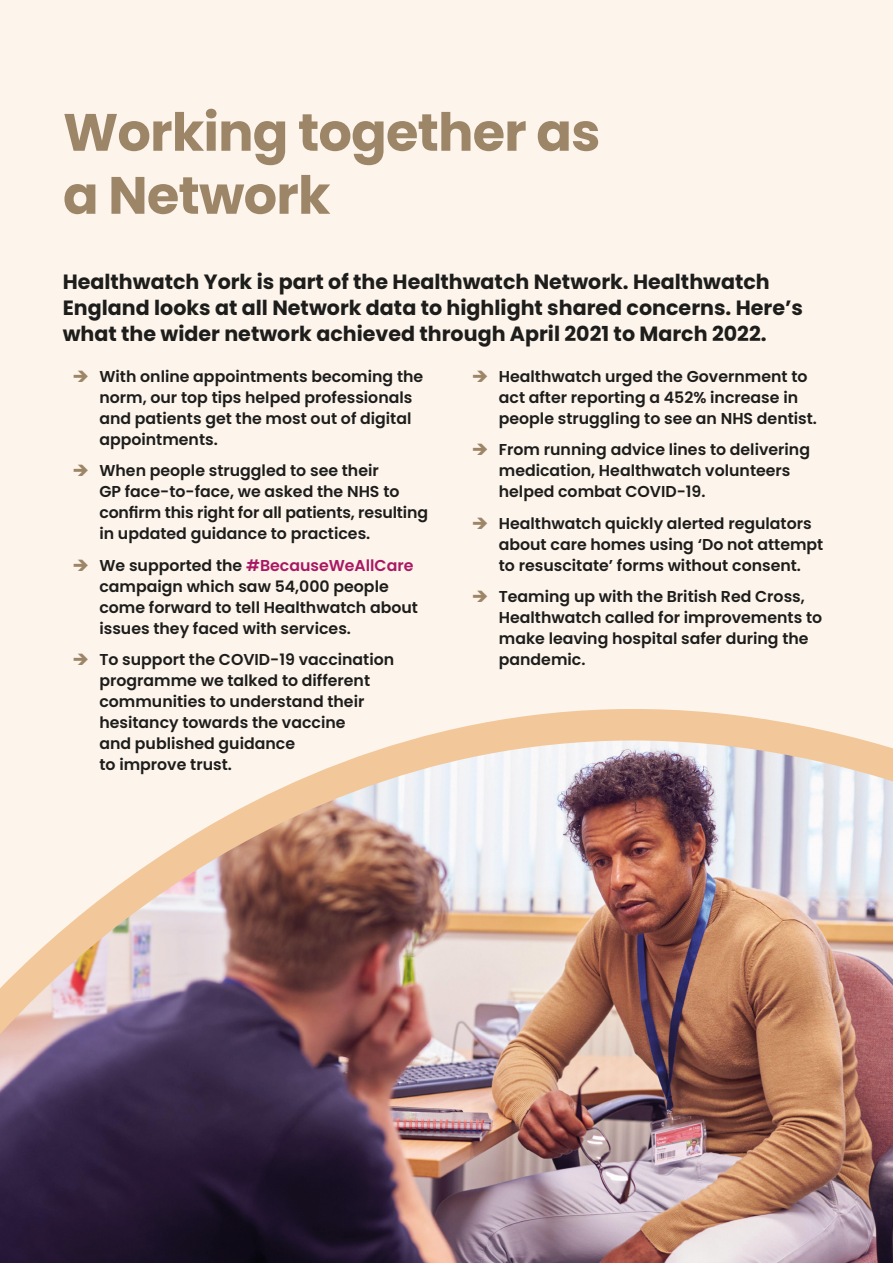
<style>
.page{position:relative;width:893px;height:1263px;background:#fdf4ec}
.page>*{position:absolute;margin:0;border:0;box-sizing:border-box;transform-origin:0 0}
.t1{font:700 52.5px/63px "Poppins";letter-spacing:-.015em;color:#9d8668}
.t2{font:700 20.7px/26.2px "Poppins";color:#1d1d1b}
.t3{font:600 15.75px/21px "Poppins";color:#1d1d1b}
.s1{color:#a91863}
</style>
<div class="page">
<img style="left:0;top:709px;width:893px;height:554px">
<p class="t1" style="left:63px;top:101px;width:539px">Working together as a Network</p>
<p class="t2" style="left:63px;top:268px;width:742px">Healthwatch York is part of the Healthwatch Network. Healthwatch<br>England looks at all Network data to highlight shared concerns. Here’s what the wider network achieved through April 2021 to March 2022.</p>
<p class="t3" style="left:99px;top:366px;width:325px">With online appointments becoming the norm, our top tips helped professionals and patients get the most out of digital appointments.</p>
<p class="t3" style="left:99px;top:460px;width:330px">When people struggled to see their<br>GP face-to-face, we asked the NHS to confirm this right for all patients, resulting in updated guidance to practices.</p>
<p class="t3" style="left:99px;top:555px;width:320px">We supported the <span class="s1">#BecauseWeAllCare </span>campaign which saw 54,000 people come forward to tell Healthwatch about issues they faced with services.</p>
<p class="t3" style="left:99px;top:649px;width:296px">To support the COVID-19 vaccination programme we talked to different communities to understand their hesitancy towards the vaccine<br>and published guidance<br>to improve trust.</p>
<p class="t3" style="left:499px;top:366px;width:320px">Healthwatch urged the Government to act after reporting a 452% increase in people struggling to see an NHS dentist.</p>
<p class="t3" style="left:499px;top:439px;width:313px">From running advice lines to delivering medication, Healthwatch volunteers helped combat COVID-19.</p>
<p class="t3" style="left:499px;top:513px;width:326px">Healthwatch quickly alerted regulators about care homes using ‘Do not attempt to resuscitate’ forms without consent.</p>
<p class="t3" style="left:499px;top:586px;width:325px">Teaming up with the British Red Cross,<br>Healthwatch called for improvements to make leaving hospital safer during the pandemic.</p>
</div>
